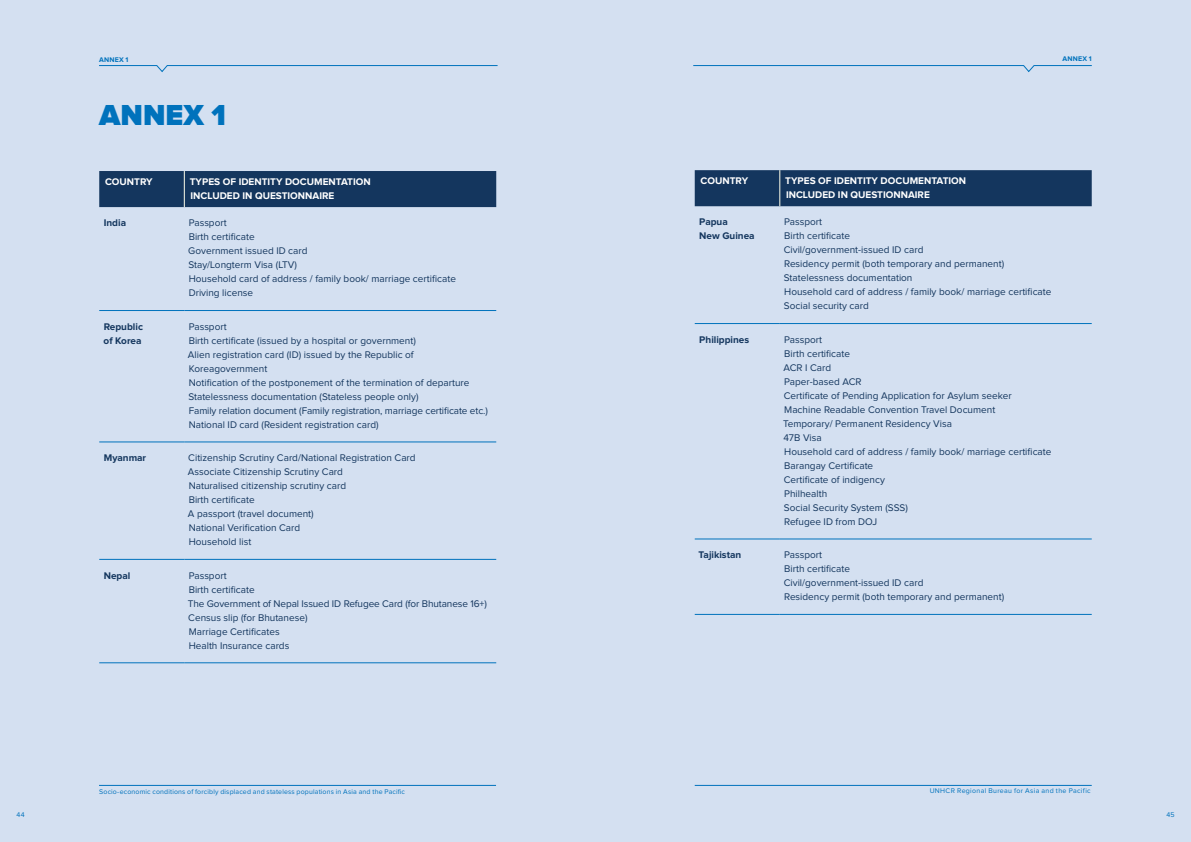
<style>
.page{position:relative;width:1191px;height:842px;background:#fff}
.page>*{position:absolute;margin:0;border:0;box-sizing:border-box;transform-origin:0 0}
.H1{font:900 30px "Proxima Nova";color:#0072bc}
.H1-Infographic{font:10px/14px "Proxima Nova";color:#14365e}
.H1-Infographic-2{font:700 10px/14px "Proxima Nova";color:#fff}
.H1-Infographic-3{font:700 10px/14px "Proxima Nova";color:#14365e}
.t1{font:7px "Proxima Nova";letter-spacing:.02em;color:#0072bc}
.t2{font:7px "Proxima Nova";letter-spacing:.045em;color:#0072bc}
.t3{font:700 7px "Proxima Nova";letter-spacing:.025em;color:#0072bc}
</style>
<div class="page">
<div style="left:0;top:0;width:599px;height:842px;background:#d4e0f1"></div>
<div style="left:595px;top:0;width:596px;height:842px;background:#d4e0f1"></div>
<svg style="left:693px;top:65px;width:399px;height:7px"></svg>
<hr style="left:99px;top:785px;width:397px;height:1px;background:#0072bc">
<hr style="left:694px;top:785px;width:397px;height:1px;background:#0072bc">
<svg style="left:99px;top:65px;width:399px;height:7px"></svg>
<div style="left:99px;top:171px;width:397px;height:36px;background:#14365e"></div>
<hr style="left:99px;top:442px;width:85px;height:1px;background:#0072bc">
<hr style="left:184px;top:442px;width:312px;height:1px;background:#0072bc">
<hr style="left:99px;top:559px;width:85px;height:1px;background:#0072bc">
<hr style="left:184px;top:559px;width:312px;height:1px;background:#0072bc">
<hr style="left:99px;top:663px;width:85px;height:1px;background:#0072bc">
<hr style="left:184px;top:663px;width:312px;height:1px;background:#0072bc">
<hr style="left:99px;top:310px;width:85px;height:1px;background:#0072bc">
<hr style="left:184px;top:310px;width:312px;height:1px;background:#0072bc">
<hr style="left:184px;top:171px;width:1px;height:36px;background:#fdfce9">
<div style="left:694px;top:170px;width:397px;height:36px;background:#14365e"></div>
<hr style="left:694px;top:323px;width:86px;height:1px;background:#0072bc">
<hr style="left:780px;top:323px;width:311px;height:1px;background:#0072bc">
<hr style="left:694px;top:539px;width:86px;height:1px;background:#0072bc">
<hr style="left:780px;top:539px;width:311px;height:1px;background:#0072bc">
<hr style="left:694px;top:614px;width:86px;height:1px;background:#0072bc">
<hr style="left:780px;top:614px;width:311px;height:1px;background:#0072bc">
<hr style="left:779px;top:170px;width:1px;height:36px;background:#fdfce9">
<p class="t3" style="left:99px;top:57px;width:31px">ANNEX 1</p>
<p class="t3" style="left:1062px;top:55px;width:31px">ANNEX 1</p>
<p class="H1" style="left:99px;top:101px;width:128px">ANNEX 1</p>
<p class="H1-Infographic-2" style="left:105px;top:175px;width:49px">COUNTRY</p>
<p class="H1-Infographic-2" style="left:190px;top:175px;width:182px">TYPES OF IDENTITY DOCUMENTATION<br>INCLUDED IN QUESTIONNAIRE</p>
<p class="H1-Infographic-3" style="left:104px;top:216px;width:24px">India</p>
<p class="H1-Infographic" style="left:189px;top:216px;width:39px">Passport</p>
<p class="H1-Infographic" style="left:189px;top:230px;width:67px">Birth certificate</p>
<p class="H1-Infographic" style="left:188px;top:244px;width:121px">Government issued ID card</p>
<p class="H1-Infographic" style="left:188px;top:258px;width:110px">Stay/Longterm Visa (LTV)</p>
<p class="H1-Infographic" style="left:189px;top:272px;width:269px">Household card of address / family book/ marriage certificate</p>
<p class="H1-Infographic" style="left:189px;top:286px;width:66px">Driving license</p>
<p class="H1-Infographic-3" style="left:104px;top:320px;width:41px">Republic of Korea</p>
<p class="H1-Infographic" style="left:189px;top:320px;width:39px">Passport</p>
<p class="H1-Infographic" style="left:189px;top:334px;width:229px">Birth certificate (issued by a hospital or government)</p>
<p class="H1-Infographic" style="left:188px;top:348px;width:227px">Alien registration card (ID) issued by the Republic of<br>Koreagovernment</p>
<p class="H1-Infographic" style="left:189px;top:376px;width:282px">Notification of the postponement of the termination of departure</p>
<p class="H1-Infographic" style="left:188px;top:390px;width:231px">Statelessness documentation (Stateless people only)</p>
<p class="H1-Infographic" style="left:189px;top:404px;width:301px">Family relation document (Family registration, marriage certificate etc.)</p>
<p class="H1-Infographic" style="left:189px;top:418px;width:191px">National ID card (Resident registration card)</p>
<p class="H1-Infographic-3" style="left:104px;top:451px;width:44px">Myanmar</p>
<p class="H1-Infographic" style="left:188px;top:451px;width:229px">Citizenship Scrutiny Card/National Registration Card</p>
<p class="H1-Infographic" style="left:188px;top:465px;width:156px">Associate Citizenship Scrutiny Card</p>
<p class="H1-Infographic" style="left:189px;top:479px;width:159px">Naturalised citizenship scrutiny card</p>
<p class="H1-Infographic" style="left:189px;top:493px;width:67px">Birth certificate</p>
<p class="H1-Infographic" style="left:188px;top:507px;width:127px">A passport (travel document)</p>
<p class="H1-Infographic" style="left:189px;top:521px;width:113px">National Verification Card</p>
<p class="H1-Infographic" style="left:189px;top:535px;width:64px">Household list</p>
<p class="H1-Infographic-3" style="left:104px;top:569px;width:28px">Nepal</p>
<p class="H1-Infographic" style="left:189px;top:568px;width:39px">Passport</p>
<p class="H1-Infographic" style="left:189px;top:582px;width:67px">Birth certificate</p>
<p class="H1-Infographic" style="left:188px;top:596px;width:301px">The Government of Nepal Issued ID Refugee Card (for Bhutanese 16+)</p>
<p class="H1-Infographic" style="left:188px;top:610px;width:121px">Census slip (for Bhutanese)</p>
<p class="H1-Infographic" style="left:189px;top:624px;width:92px">Marriage Certificates</p>
<p class="H1-Infographic" style="left:189px;top:638px;width:102px">Health Insurance cards</p>
<p class="H1-Infographic-2" style="left:700px;top:174px;width:49px">COUNTRY</p>
<p class="H1-Infographic-2" style="left:785px;top:174px;width:182px">TYPES OF IDENTITY DOCUMENTATION<br>INCLUDED IN QUESTIONNAIRE</p>
<p class="H1-Infographic-3" style="left:699px;top:215px;width:57px">Papua<br>New Guinea</p>
<p class="H1-Infographic" style="left:784px;top:215px;width:39px">Passport</p>
<p class="H1-Infographic" style="left:784px;top:229px;width:67px">Birth certificate</p>
<p class="H1-Infographic" style="left:784px;top:243px;width:141px">Civil/government-issued ID card</p>
<p class="H1-Infographic" style="left:784px;top:257px;width:221px">Residency permit (both temporary and permanent)</p>
<p class="H1-Infographic" style="left:784px;top:271px;width:130px">Statelessness documentation</p>
<p class="H1-Infographic" style="left:784px;top:285px;width:269px">Household card of address / family book/ marriage certificate</p>
<p class="H1-Infographic" style="left:784px;top:299px;width:86px">Social security card</p>
<p class="H1-Infographic-3" style="left:699px;top:333px;width:51px">Philippines</p>
<p class="H1-Infographic" style="left:784px;top:333px;width:39px">Passport</p>
<p class="H1-Infographic" style="left:784px;top:347px;width:67px">Birth certificate</p>
<p class="H1-Infographic" style="left:783px;top:361px;width:49px">ACR I Card</p>
<p class="H1-Infographic" style="left:784px;top:375px;width:79px">Paper-based ACR</p>
<p class="H1-Infographic" style="left:784px;top:389px;width:230px">Certificate of Pending Application for Asylum seeker</p>
<p class="H1-Infographic" style="left:784px;top:403px;width:213px">Machine Readable Convention Travel Document</p>
<p class="H1-Infographic" style="left:783px;top:417px;width:170px">Temporary/ Permanent Residency Visa</p>
<p class="H1-Infographic" style="left:783px;top:431px;width:40px">47B Visa</p>
<p class="H1-Infographic" style="left:784px;top:445px;width:269px">Household card of address / family book/ marriage certificate</p>
<p class="H1-Infographic" style="left:784px;top:459px;width:90px">Barangay Certificate</p>
<p class="H1-Infographic" style="left:784px;top:473px;width:103px">Certificate of indigency</p>
<p class="H1-Infographic" style="left:784px;top:487px;width:45px">Philhealth</p>
<p class="H1-Infographic" style="left:784px;top:501px;width:125px">Social Security System (SSS)</p>
<p class="H1-Infographic" style="left:784px;top:515px;width:95px">Refugee ID from DOJ</p>
<p class="H1-Infographic-3" style="left:698px;top:548px;width:44px">Tajikistan</p>
<p class="H1-Infographic" style="left:784px;top:548px;width:39px">Passport</p>
<p class="H1-Infographic" style="left:784px;top:562px;width:67px">Birth certificate</p>
<p class="H1-Infographic" style="left:784px;top:576px;width:141px">Civil/government-issued ID card</p>
<p class="H1-Infographic" style="left:784px;top:590px;width:221px">Residency permit (both temporary and permanent)</p>
<p class="t1" style="left:99px;top:787px;width:307px">Socio-economic conditions of forcibly displaced and stateless populations in Asia and the Pacific</p>
<p class="t2" style="left:929px;top:787px;width:162px">UNHCR Regional Bureau for Asia and the Pacific</p>
<p class="t1" style="left:16px;top:811px;width:10px">44</p>
<p class="t1" style="left:1166px;top:811px;width:10px">45</p>
</div>
